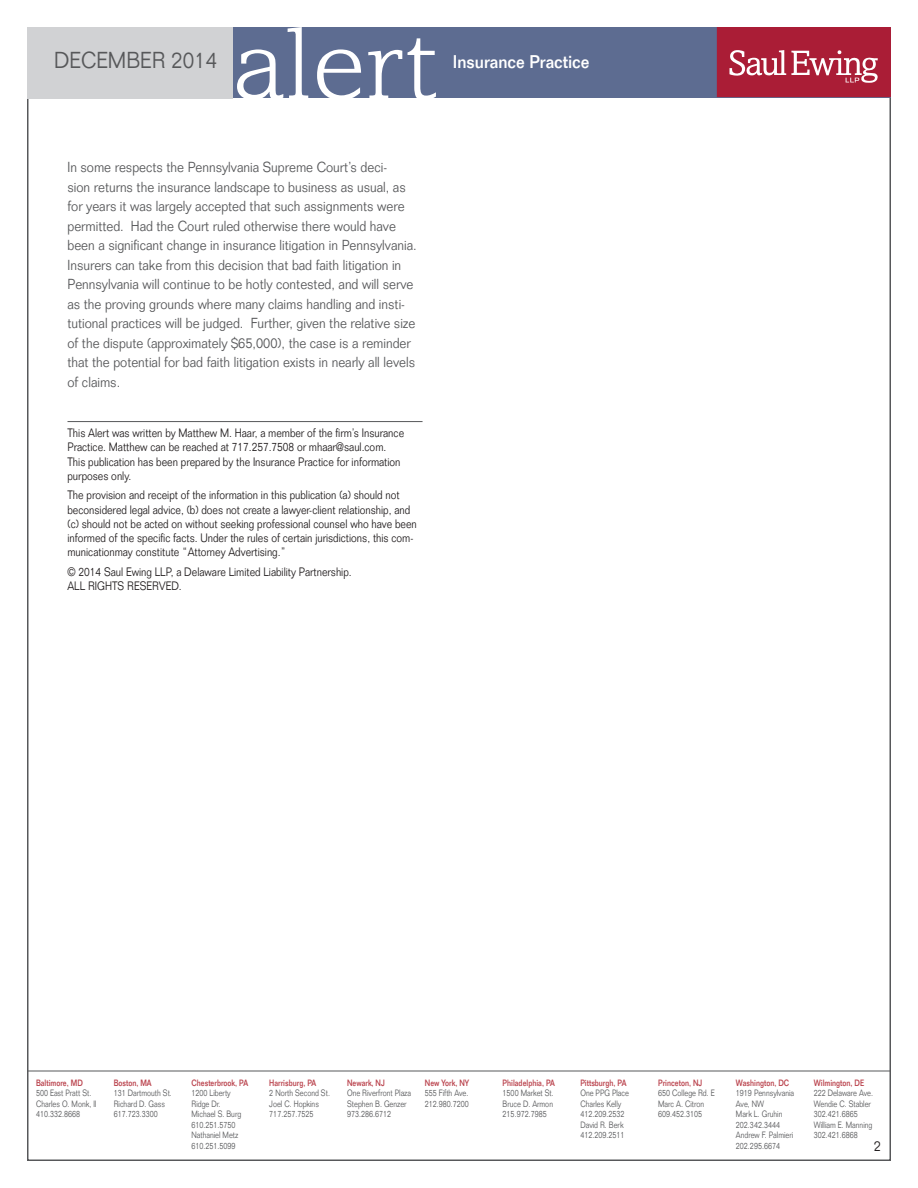
<style>
.page{position:relative;width:918px;height:1188px;background:#fff}
.page>*{position:absolute;margin:0;border:0;box-sizing:border-box;transform-origin:0 0}
.ALERT_HEADING_-_SMAL{font:300 102.6px "Amasis";color:#fff;scale:1.1 1}
.MONTH_PAGE_2{font:300 22.65px "Folio Std";color:#57585a;scale:.92 1}
.PRACTICE_NAME_-_SMAL{font:500 18px "Folio Std";color:#fff;scale:.92 1}
.BODY_COPY{font:300 14.25px/19.5px "Folio Std";color:#57585a;scale:.9 1}
.CITATION_under_headl{font:300 14.25px "Folio Std";color:#231f20;scale:.9 1}
.ATTRIBUTION_PARAGRAP{font:300 12px/14.2px "Folio Std";color:#231f20;scale:.85 1}
.BODY_COPY-2{font:300 9px/10.5px "Folio Std";color:#57585a;scale:.8 1}
.BODY_COPY-3{font:500 9px "Folio Std";color:#ba434d;scale:.8 1}
</style>
<div class="page">
<hr style="left:27px;top:1071px;width:864px;height:1px;background:#57585a">
<div style="left:27px;top:27px;width:205px;height:72px;background:#d1d2d4"></div>
<div style="left:233px;top:28px;width:657px;height:70px;background:#5d6c91"></div>
<svg style="left:717px;top:27px;width:174px;height:70px;background:#b2344a"></svg>
<hr style="left:68px;top:421px;width:355px;height:1px;background:#57585a">
<p class="MONTH_PAGE_2" style="left:54px;top:47px;width:179px">DECEMBER 2014</p>
<p class="ALERT_HEADING_-_SMAL" style="left:232px;top:5px;width:188px">alert</p>
<p class="PRACTICE_NAME_-_SMAL" style="left:453px;top:51px;width:150px">Insurance Practice</p>
<p class="BODY_COPY" style="left:68px;top:157px;width:390px">In some respects the Pennsylvania Supreme Court’s deci-<br>sion returns the insurance landscape to business as usual, as for years it was largely accepted that such assignments were permitted. Had the Court ruled otherwise there would have been a significant change in insurance litigation in Pennsylvania.<br>Insurers can take from this decision that bad faith litigation in Pennsylvania will continue to be hotly contested, and will serve as the proving grounds where many claims handling and insti&shy;tutional practices will be judged. Further, given the relative size of the dispute (approximately $65,000), the case is a reminder that the potential for bad faith litigation exists in nearly all levels of claims.</p>
<p class="ATTRIBUTION_PARAGRAP" style="left:68px;top:426px;width:398px">This Alert was written by Matthew M. Haar, a member of the firm’s Insurance Practice. Matthew can be reached at 717.257.7508 or mhaar@saul.com.<br>This publication has been prepared by the Insurance Practice for information purposes only.</p>
<p class="ATTRIBUTION_PARAGRAP" style="left:68px;top:488px;width:413px">The provision and receipt of the information in this publication (a) should not beconsidered legal advice, (b) does not create a lawyer-client relationship, and (c) should not be acted on without seeking professional counsel who have been informed of the specific facts. Under the rules of certain jurisdictions, this com&shy;municationmay constitute “Attorney Advertising.”</p>
<p class="ATTRIBUTION_PARAGRAP" style="left:68px;top:565px;width:336px">© 2014 Saul Ewing LLP, a Delaware Limited Liability Partnership.<br>ALL RIGHTS RESERVED.</p>
<p class="BODY_COPY-3" style="left:36px;top:1077px;width:60px">Baltimore, MD</p>
<p class="BODY_COPY-2" style="left:36px;top:1088px;width:71px">500 East Pratt St.</p>
<p class="BODY_COPY-2" style="left:36px;top:1098px;width:77px">Charles O. Monk, II</p>
<p class="BODY_COPY-2" style="left:36px;top:1109px;width:57px">410.332.8668</p>
<p class="BODY_COPY-3" style="left:114px;top:1077px;width:49px">Boston, MA</p>
<p class="BODY_COPY-2" style="left:114px;top:1088px;width:74px">131 Dartmouth St.</p>
<p class="BODY_COPY-2" style="left:114px;top:1098px;width:66px">Richard D. Gass</p>
<p class="BODY_COPY-2" style="left:114px;top:1109px;width:57px">617.723.3300</p>
<p class="BODY_COPY-3" style="left:192px;top:1077px;width:72px">Chesterbrook, PA</p>
<p class="BODY_COPY-2" style="left:192px;top:1088px;width:51px">1200 Liberty<br>Ridge Dr.</p>
<p class="BODY_COPY-2" style="left:192px;top:1109px;width:64px">Michael S. Burg</p>
<p class="BODY_COPY-2" style="left:192px;top:1119px;width:57px">610.251.5750</p>
<p class="BODY_COPY-2" style="left:192px;top:1130px;width:60px">Nathaniel Metz</p>
<p class="BODY_COPY-2" style="left:192px;top:1140px;width:57px">610.251.5099</p>
<p class="BODY_COPY-3" style="left:269px;top:1077px;width:60px">Harrisburg, PA</p>
<p class="BODY_COPY-2" style="left:269px;top:1088px;width:77px">2 North Second St.</p>
<p class="BODY_COPY-2" style="left:269px;top:1098px;width:64px">Joel C. Hopkins</p>
<p class="BODY_COPY-2" style="left:269px;top:1109px;width:57px">717.257.7525</p>
<p class="BODY_COPY-3" style="left:347px;top:1077px;width:49px">Newark, NJ</p>
<p class="BODY_COPY-2" style="left:347px;top:1088px;width:82px">One Riverfront Plaza</p>
<p class="BODY_COPY-2" style="left:347px;top:1098px;width:76px">Stephen B. Genzer</p>
<p class="BODY_COPY-2" style="left:347px;top:1109px;width:57px">973.286.6712</p>
<p class="BODY_COPY-3" style="left:425px;top:1077px;width:57px">New York, NY</p>
<p class="BODY_COPY-2" style="left:425px;top:1088px;width:56px">555 Fifth Ave.</p>
<p class="BODY_COPY-2" style="left:425px;top:1098px;width:57px">212.980.7200</p>
<p class="BODY_COPY-3" style="left:503px;top:1077px;width:67px">Philadelphia, PA</p>
<p class="BODY_COPY-2" style="left:503px;top:1088px;width:66px">1500 Market St.</p>
<p class="BODY_COPY-2" style="left:503px;top:1098px;width:65px">Bruce D. Armon</p>
<p class="BODY_COPY-2" style="left:503px;top:1109px;width:57px">215.972.7985</p>
<p class="BODY_COPY-3" style="left:580px;top:1077px;width:59px">Pittsburgh, PA</p>
<p class="BODY_COPY-2" style="left:580px;top:1088px;width:62px">One PPG Place</p>
<p class="BODY_COPY-2" style="left:580px;top:1098px;width:53px">Charles Kelly</p>
<p class="BODY_COPY-2" style="left:580px;top:1109px;width:57px">412.209.2532</p>
<p class="BODY_COPY-2" style="left:580px;top:1119px;width:56px">David R. Berk</p>
<p class="BODY_COPY-2" style="left:580px;top:1130px;width:57px">412.209.2511</p>
<p class="BODY_COPY-3" style="left:658px;top:1077px;width:57px">Princeton, NJ</p>
<p class="BODY_COPY-2" style="left:658px;top:1088px;width:72px">650 College Rd. E</p>
<p class="BODY_COPY-2" style="left:658px;top:1098px;width:59px">Marc A. Citron</p>
<p class="BODY_COPY-2" style="left:658px;top:1109px;width:57px">609.452.3105</p>
<p class="BODY_COPY-3" style="left:736px;top:1077px;width:68px">Washington, DC</p>
<p class="BODY_COPY-2" style="left:736px;top:1088px;width:74px">1919 Pennsylvania<br>Ave, NW</p>
<p class="BODY_COPY-2" style="left:736px;top:1109px;width:60px">Mark L. Gruhin</p>
<p class="BODY_COPY-2" style="left:736px;top:1119px;width:57px">202.342.3444</p>
<p class="BODY_COPY-2" style="left:736px;top:1130px;width:73px">Andrew F. Palmieri</p>
<p class="BODY_COPY-2" style="left:736px;top:1140px;width:57px">202.295.6674</p>
<p class="BODY_COPY-3" style="left:814px;top:1077px;width:65px">Wilmington, DE</p>
<p class="BODY_COPY-2" style="left:814px;top:1088px;width:76px">222 Delaware Ave.</p>
<p class="BODY_COPY-2" style="left:814px;top:1098px;width:73px">Wendie C. Stabler</p>
<p class="BODY_COPY-2" style="left:814px;top:1109px;width:57px">302.421.6865</p>
<p class="BODY_COPY-2" style="left:814px;top:1119px;width:75px">William E. Manning</p>
<p class="BODY_COPY-2" style="left:814px;top:1130px;width:57px">302.421.6868</p>
<p class="CITATION_under_headl" style="left:874px;top:1137px;width:9px">2</p>
</div>
